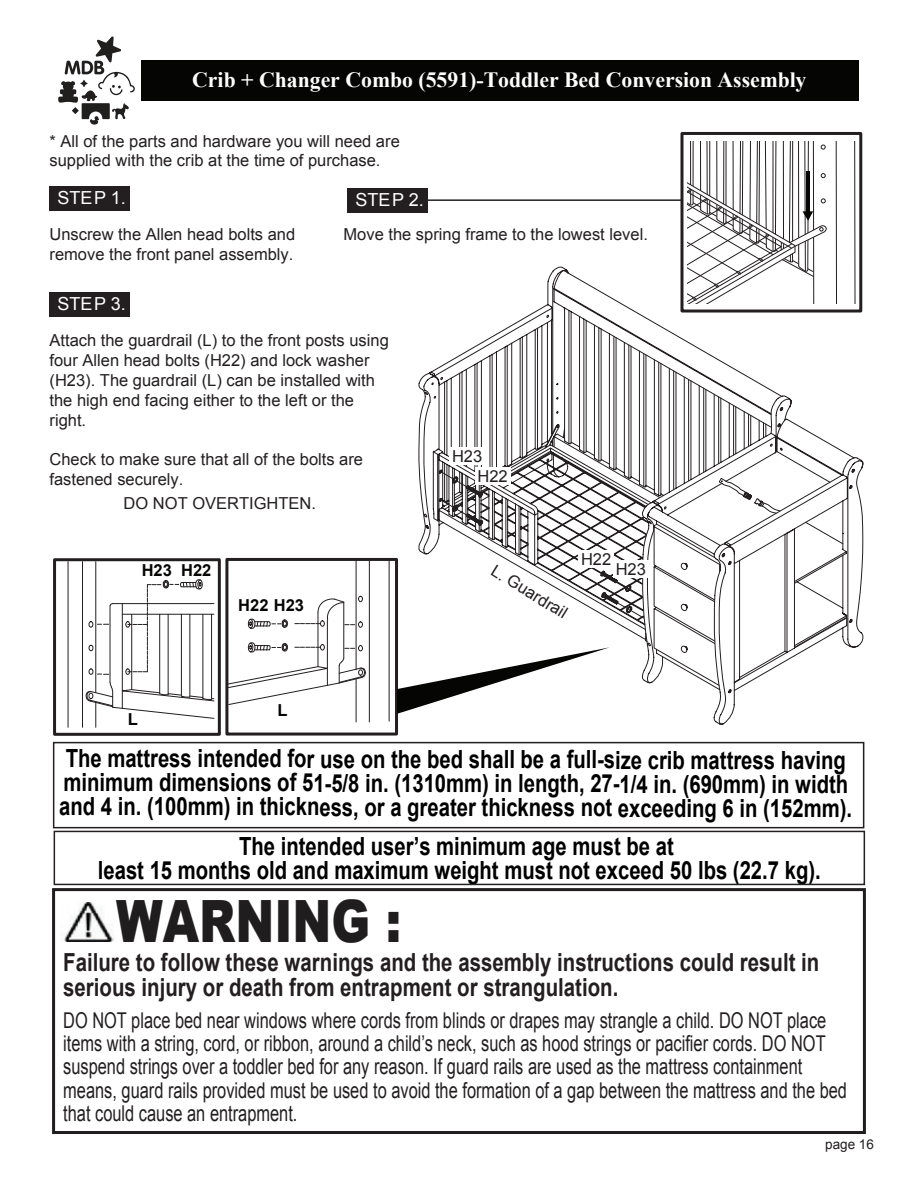
<style>
.page{position:relative;width:918px;height:1188px;background:#fff}
.page>*{position:absolute;margin:0;border:0;box-sizing:border-box;transform-origin:0 0}
.t1{font:900 58.35px "Arial";color:#201d1e;scale:.8 1}
.t2{font:700 25.05px/24px "Arial";letter-spacing:-.005em;color:#000;scale:.81 1}
.t3{font:700 24.9px/24.9px "Arial";color:#231f20;scale:.82 1}
.t4{font:21.75px/23.4px "Arial";color:#231f20;scale:.75 1}
.t5{font:700 21.75px "Times New Roman";color:#fff}
.t6{font:18px "Arial";color:#fff}
.t7{font:16.5px/19.8px "Arial";color:#231f20}
.t8{font:700 16.5px "Arial";color:#050504}
.t9{font:13.5px "Arial";color:#231f20}
</style>
<div class="page">
<hr style="left:836px;top:133px;width:1px;height:178px;background:#231f20">
<hr style="left:854px;top:133px;width:1px;height:180px;background:#231f20">
<div style="left:675px;top:128px;width:183px;height:13px;background:#fff"></div>
<div style="left:676px;top:304px;width:188px;height:15px;background:#fff"></div>
<div style="left:680px;top:132px;width:182px;height:181px;border:3px solid #231f20"></div>
<div style="left:50px;top:187px;width:80px;height:24px;background:#231f20"></div>
<div style="left:348px;top:188px;width:80px;height:24px;background:#231f20"></div>
<div style="left:50px;top:292px;width:80px;height:24px;background:#231f20"></div>
<svg style="left:831px;top:444px;width:33px;height:204px"></svg>
<svg style="left:247px;top:618px;width:41px;height:11px"></svg>
<hr style="left:318px;top:613px;width:1px;height:54px;background:#231f20">
<hr style="left:327px;top:620px;width:1px;height:65px;background:#231f20">
<hr style="left:343px;top:602px;width:1px;height:57px;background:#231f20">
<hr style="left:356px;top:678px;width:1px;height:44px;background:#231f20">
<svg style="left:229px;top:642px;width:137px;height:63px"></svg>
<hr style="left:356px;top:560px;width:1px;height:110px;background:#231f20">
<hr style="left:369px;top:560px;width:1px;height:162px;background:#231f20">
<hr style="left:389px;top:560px;width:1px;height:161px;background:#231f20">
<hr style="left:112px;top:603px;width:102px;height:1px;background:#231f20">
<hr style="left:211px;top:614px;width:1px;height:85px;background:#231f20">
<hr style="left:203px;top:614px;width:1px;height:85px;background:#231f20">
<hr style="left:181px;top:614px;width:1px;height:82px;background:#231f20">
<hr style="left:189px;top:614px;width:1px;height:83px;background:#231f20">
<hr style="left:168px;top:614px;width:1px;height:81px;background:#231f20">
<hr style="left:159px;top:614px;width:1px;height:80px;background:#231f20">
<hr style="left:122px;top:614px;width:92px;height:1px;background:#231f20">
<svg style="left:125px;top:579px;width:78px;height:96px"></svg>
<hr style="left:131px;top:614px;width:1px;height:76px;background:#231f20">
<hr style="left:122px;top:604px;width:1px;height:104px;background:#231f20">
<hr style="left:110px;top:606px;width:1px;height:77px;background:#231f20">
<svg style="left:88px;top:621px;width:21px;height:7px"></svg>
<svg style="left:88px;top:645px;width:6px;height:7px"></svg>
<svg style="left:88px;top:668px;width:21px;height:7px"></svg>
<svg style="left:85px;top:682px;width:130px;height:45px"></svg>
<hr style="left:68px;top:562px;width:1px;height:165px;background:#231f20">
<hr style="left:95px;top:562px;width:1px;height:131px;background:#231f20">
<hr style="left:82px;top:562px;width:1px;height:165px;background:#231f20">
<div style="left:53px;top:558px;width:168px;height:178px;border:3px solid #231f20"></div>
<div style="left:225px;top:558px;width:173px;height:178px;border:3px solid #231f20"></div>
<svg style="left:295px;top:596px;width:68px;height:32px"></svg>
<svg style="left:397px;top:132px;width:434px;height:754px"></svg>
<div style="left:142px;top:60px;width:717px;height:41px;background:#050504"></div>
<svg style="left:58px;top:36px;width:77px;height:89px"></svg>
<div style="left:53px;top:742px;width:811px;height:86px;border:2px solid #231f20"></div>
<div style="left:54px;top:831px;width:811px;height:54px;border:2px solid #231f20"></div>
<div style="left:52px;top:888px;width:814px;height:246px;border:3px solid #201d1e"></div>
<img style="left:64px;top:903px;width:50px;height:38px">
<h3 class="t5" style="left:192px;top:65px;width:616px">Crib + Changer Combo (5591)-Toddler Bed Conversion Assembly</h3>
<p class="t7" style="left:50px;top:131px;width:352px">* All of the parts and hardware you will need are supplied with the crib at the time of purchase.</p>
<p class="t6" style="left:58px;top:186px;width:70px">STEP 1.</p>
<p class="t6" style="left:356px;top:188px;width:70px">STEP 2.</p>
<p class="t7" style="left:50px;top:224px;width:247px">Unscrew the Allen head bolts and remove the front panel assembly.</p>
<p class="t7" style="left:344px;top:224px;width:306px">Move the spring frame to the lowest level.</p>
<p class="t6" style="left:58px;top:292px;width:70px">STEP 3.</p>
<p class="t7" style="left:50px;top:331px;width:341px">Attach the guardrail (L) to the front posts using four Allen head bolts (H22) and lock washer (H23). The guardrail (L) can be installed with the high end facing either to the left or the right.</p>
<p class="t7" style="left:50px;top:450px;width:315px">Check to make sure that all of the bolts are fastened securely.</p>
<p class="t7" style="left:124px;top:493px;width:194px">DO NOT OVERTIGHTEN.</p>
<p class="t8" style="left:142px;top:560px;width:71px">H23 H22</p>
<p class="t8" style="left:238px;top:594px;width:67px">H22 H23</p>
<p class="t8" style="left:128px;top:708px;width:12px">L</p>
<p class="t8" style="left:278px;top:699px;width:12px">L</p>
<p class="t7" style="left:452px;top:447px;width:32px">H23</p>
<p class="t7" style="left:478px;top:466px;width:32px">H22</p>
<p class="t7" style="left:581px;top:549px;width:32px">H22</p>
<p class="t7" style="left:498px;top:560px;width:88px;rotate:32deg">L. Guardrail</p>
<p class="t7" style="left:616px;top:559px;width:32px">H23</p>
<p class="t2" style="left:59px;top:748px;width:980px">The mattress intended for use on the bed shall be a full-size crib mattress having minimum dimensions of 51-5/8 in. (1310mm) in length, 27-1/4 in. (690mm) in width and 4 in. (100mm) in thickness, or a greater thickness not exceeding 6 in (152mm).</p>
<h2 class="t2" style="left:98px;top:835px;width:894px;text-align:center">The intended user’s minimum age must be at<br>least 15 months old and maximum weight must not exceed 50 lbs (22.7 kg).</h2>
<h1 class="t1" style="left:116px;top:878px;width:358px">WARNING :</h1>
<h3 class="t3" style="left:63px;top:950px;width:924px">Failure to follow these warnings and the assembly instructions could result in serious injury or death from entrapment or strangulation.</h3>
<p class="t4" style="left:63px;top:1008px;width:1047px">DO NOT place bed near windows where cords from blinds or drapes may strangle a child. DO NOT place items with a string, cord, or ribbon, around a child’s neck, such as hood strings or pacifier cords. DO NOT suspend strings over a toddler bed for any reason. If guard rails are used as the mattress containment means, guard rails provided must be used to avoid the formation of a gap between the mattress and the bed that could cause an entrapment.</p>
<p class="t9" style="left:825px;top:1135px;width:50px">page 16</p>
</div>
